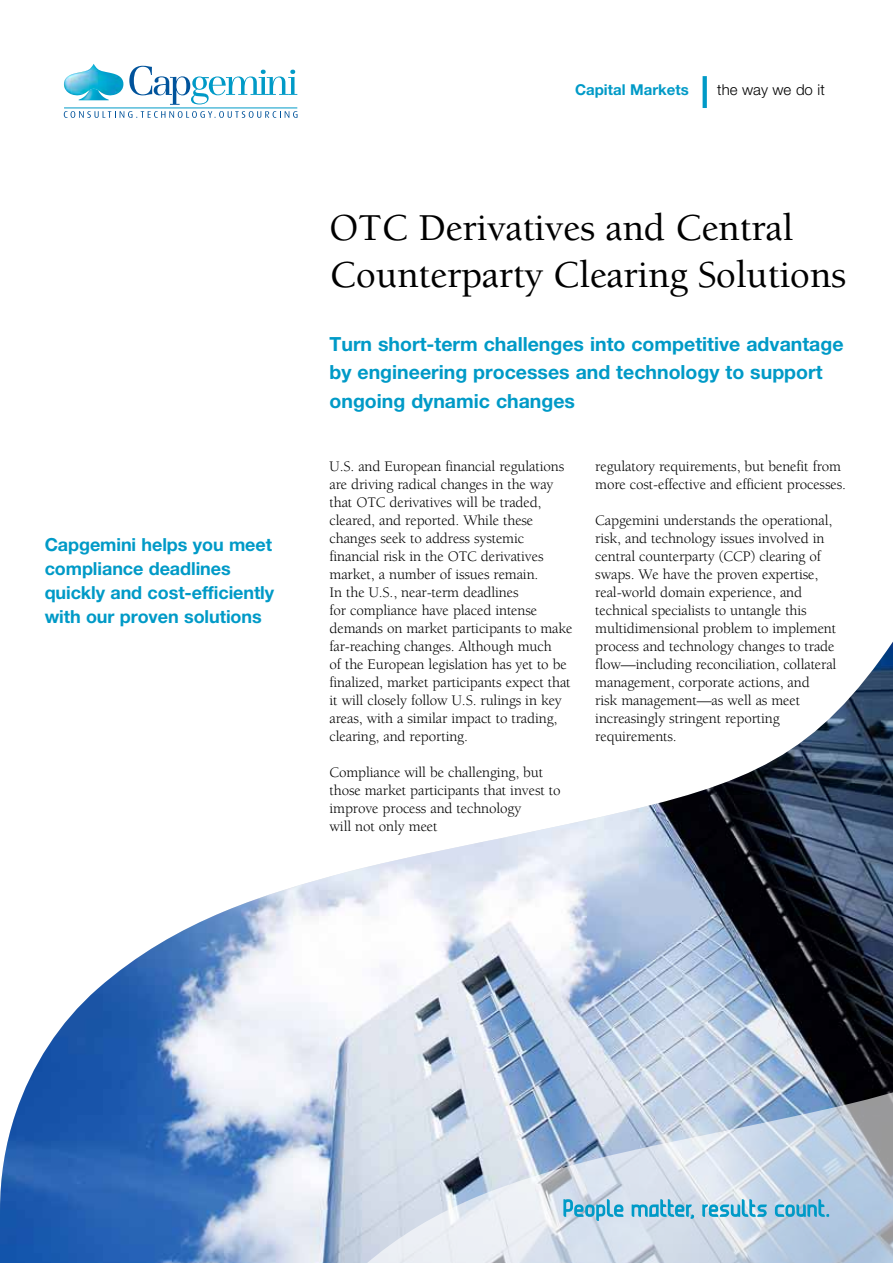
<style>
.page{position:relative;width:893px;height:1263px;background:#fff}
.page>*{position:absolute;margin:0;border:0;box-sizing:border-box;transform-origin:0 0}
.t1{font:500 39px/46.8px "Berkeley Std";letter-spacing:-.01em;color:#000}
.t2{font:700 19.5px/28.5px "Helvetica Neue LT Std";color:#009ac7}
.t3{font:700 18px/24px "Helvetica Neue LT Std";letter-spacing:-.005em;color:#009ac7}
.t4{font:15px/18px "Berkeley Std";letter-spacing:-.01em;color:#000}
.t5{font:700 15px "Helvetica Neue LT Std";color:#009ac7}
.t6{font:300 15px "Helvetica Neue LT Std";color:#000}
</style>
<div class="page">
<img style="left:79px;top:96px;width:30px;height:4px">
<img style="left:64px;top:64px;width:59px;height:32px">
<svg style="left:129px;top:66px;width:168px;height:39px"></svg>
<svg style="left:64px;top:111px;width:234px;height:7px"></svg>
<hr style="left:64px;top:107px;width:233px;height:1px;background:#009ac7">
<svg style="left:703px;top:76px;width:4px;height:32px"></svg>
<img style="left:0;top:642px;width:893px;height:621px">
<svg style="left:353px;top:1088px;width:540px;height:175px;background:#c3d0df"></svg>
<svg style="left:563px;top:1199px;width:60px;height:22px"></svg>
<svg style="left:632px;top:1199px;width:62px;height:20px"></svg>
<svg style="left:775px;top:1199px;width:54px;height:18px"></svg>
<svg style="left:702px;top:1199px;width:65px;height:18px"></svg>
<p class="t3" style="left:45px;top:532px;width:231px">Capgemini helps you meet compliance deadlines quickly and cost-efficiently with our proven solutions</p>
<p class="t5" style="left:575px;top:80px;width:115px">Capital Markets</p>
<p class="t6" style="left:717px;top:80px;width:109px">the way we do it</p>
<h1 class="t1" style="left:330px;top:205px;width:518px">OTC Derivatives and Central<br>Counterparty Clearing Solutions</h1>
<h2 class="t2" style="left:330px;top:329px;width:516px">Turn short-term challenges into competitive advantage by engineering processes and technology to support ongoing dynamic changes</h2>
<p class="t4" style="left:330px;top:458px;width:244px">U.S. and European financial regulations are driving radical changes in the way that OTC derivatives will be traded, cleared, and reported. While these changes seek to address systemic financial risk in the OTC derivatives market, a number of issues remain.<br>In the U.S., near-term deadlines<br>for compliance have placed intense demands on market participants to make far-reaching changes. Although much<br>of the European legislation has yet to be finalized, market participants expect that it will closely follow U.S. rulings in key areas, with a similar impact to trading, clearing, and reporting.</p>
<p class="t4" style="left:330px;top:764px;width:233px">Compliance will be challenging, but those market participants that invest to improve process and technology<br>will not only meet</p>
<p class="t4" style="left:595px;top:458px;width:252px">regulatory requirements, but benefit from more cost-effective and efficient processes.</p>
<p class="t4" style="left:595px;top:512px;width:243px">Capgemini understands the operational, risk, and technology issues involved in central counterparty (CCP) clearing of swaps. We have the proven expertise, real-world domain experience, and technical specialists to untangle this multidimensional problem to implement process and technology changes to trade flow—including reconciliation, collateral management, corporate actions, and<br>risk management—as well as meet increasingly stringent reporting requirements.</p>
</div>
